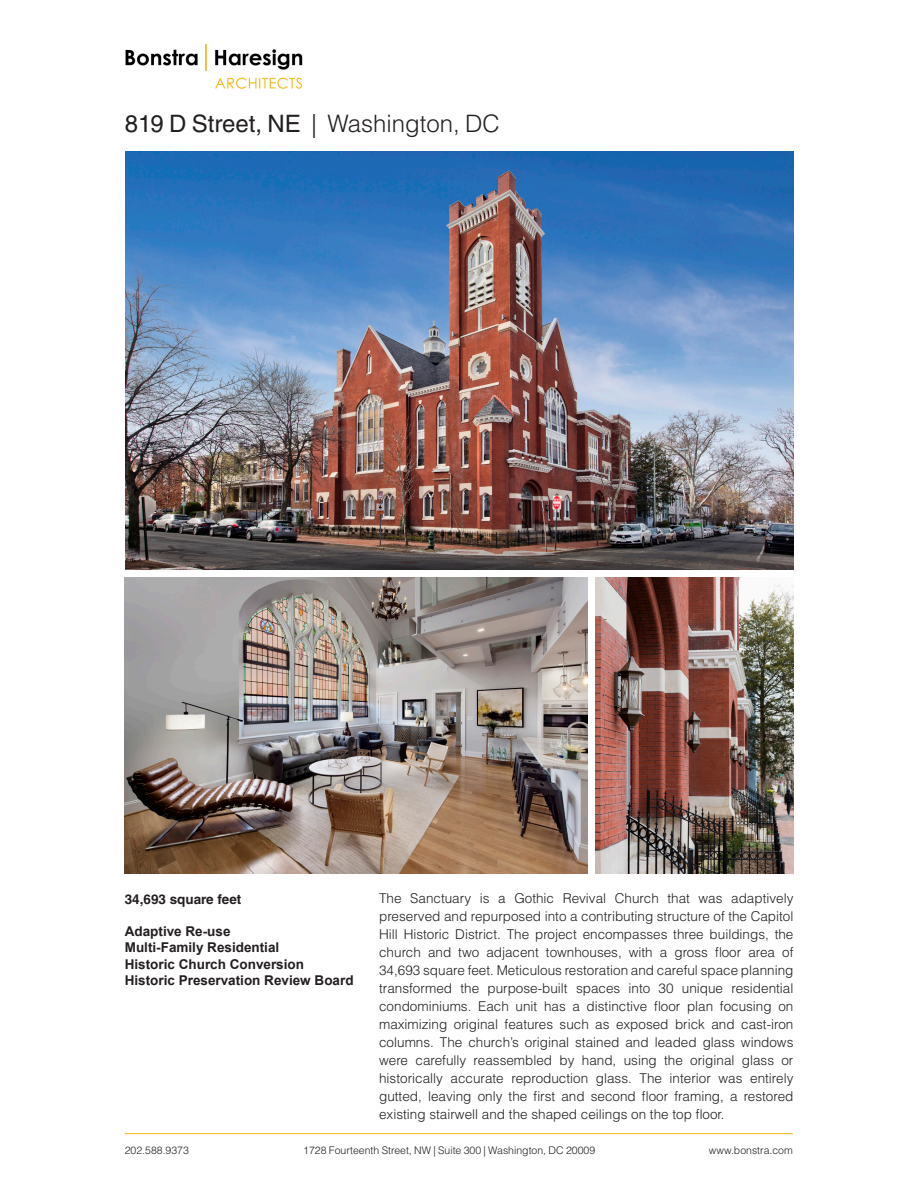
<style>
.page{position:relative;width:918px;height:1188px;background:#fff}
.page>*{position:absolute;margin:0;border:0;box-sizing:border-box;transform-origin:0 0}
.main___list___compac{font:300 24px "Helvetica LT Std";color:#231f20}
.PROJECT_SHEET_COPY{font:300 13.5px/18px "Helvetica LT Std";color:#231f20;text-align:justify}
.t1{font:700 13.5px "Arial";color:#231f20}
.t2{font:700 13.5px "Helvetica LT Std";color:#231f20}
.t3{font:300 10.5px "Helvetica LT Std";color:#231f20}
.s1{font-weight:400}
</style>
<div class="page">
<img style="left:125px;top:44px;width:178px;height:45px">
<hr style="left:125px;top:1133px;width:668px;height:1px;background:#f7b518">
<img style="left:125px;top:151px;width:668px;height:419px">
<img style="left:596px;top:577px;width:197px;height:296px">
<img style="left:125px;top:577px;width:463px;height:296px">
<p class="main___list___compac" style="left:125px;top:109px;width:377px"><span class="s1">819 D Street, NE</span> | Washington, DC</p>
<p class="t2" style="left:125px;top:891px;width:118px">34,693 square feet</p>
<p class="t1" style="left:125px;top:922px;width:107px">Adaptive Re-use</p>
<p class="t1" style="left:125px;top:939px;width:156px">Multi-Family Residential</p>
<p class="t1" style="left:125px;top:955px;width:181px">Historic Church Conversion</p>
<p class="t1" style="left:125px;top:971px;width:230px">Historic Preservation Review Board</p>
<p class="PROJECT_SHEET_COPY" style="left:379px;top:889px;width:416px">The Sanctuary is a Gothic Revival Church that was adaptively preserved and repurposed into a contributing structure of the Capitol Hill Historic District. The project encompasses three buildings, the church and two adjacent townhouses, with a gross floor area of 34,693 square feet. Meticulous restoration and careful space planning transformed the purpose-built spaces into 30 unique residential condominiums. Each unit has a distinctive floor plan focusing on maximizing original features such as exposed brick and cast-iron columns. The church’s original stained and leaded glass windows were carefully reassembled by hand, using the original glass or historically accurate reproduction glass. The interior was entirely gutted, leaving only the first and second floor framing, a restored existing stairwell and the shaped ceilings on the top floor.</p>
<p class="t3" style="left:125px;top:1143px;width:66px">202.588.9373</p>
<p class="t3" style="left:303px;top:1143px;width:293px">1728 Fourteenth Street, NW | Suite 300 | Washington, DC 20009</p>
<p class="t3" style="left:709px;top:1143px;width:86px">www.bonstra.com</p>
</div>
